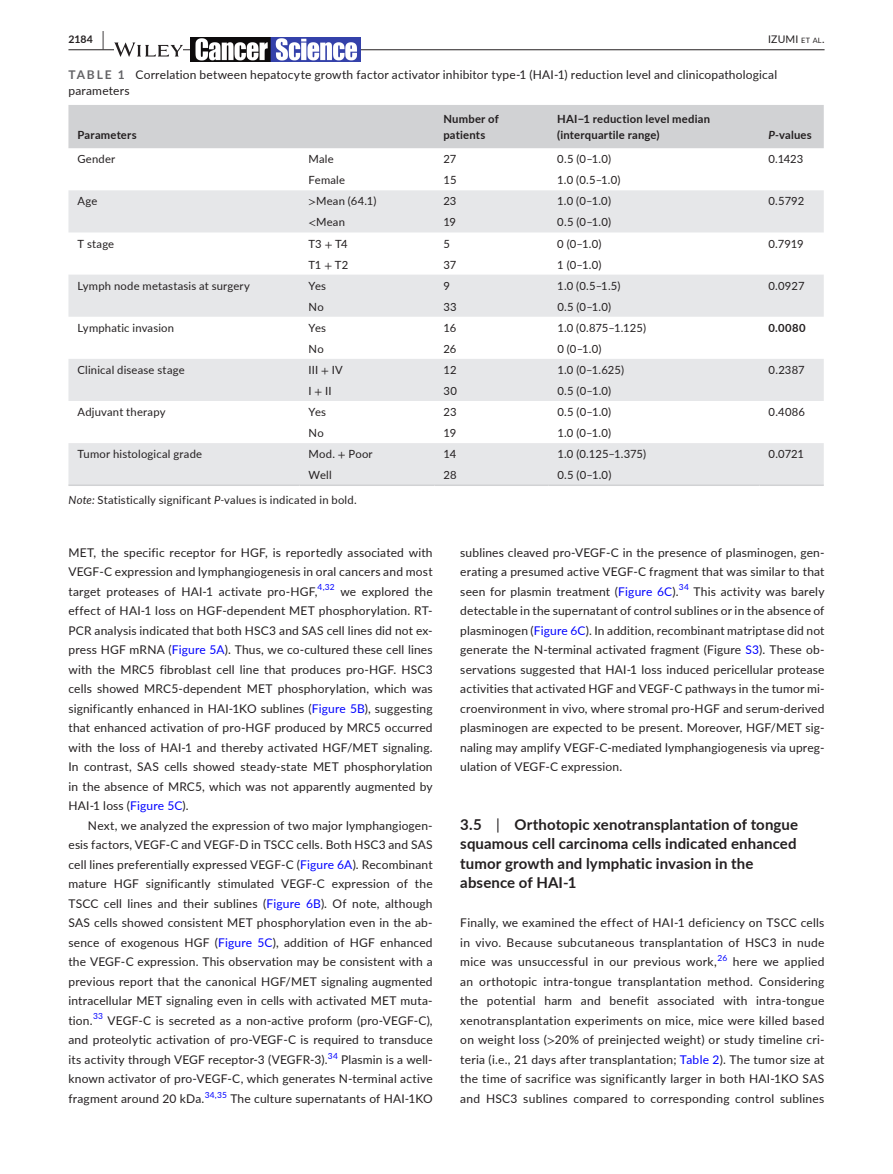
<style>
.page{position:relative;width:893px;height:1174px;background:#fff}
.page>*{position:absolute;margin:0;border:0;box-sizing:border-box;transform-origin:0 0}
.t1{font:700 15px/19.5px "Lato";letter-spacing:.005em;color:#231f20}
.t2{font:12px/19.5px "Lato";letter-spacing:.015em;color:#231f20;text-align:justify}
.t3{font:11.25px "Lato";letter-spacing:.015em;color:#231f20}
.t4{font:700 11.25px/15.8px "Lato";letter-spacing:.02em;color:#231f20}
.t5{font:10.5px "Lato";letter-spacing:.015em;color:#231f20}
.t6{font:700 10.5px "Lato";color:#231f20}
.t7{font:8.4px "Lato";color:#00f}
.s1{font-size:19.5px}
.s2{font-size:7.35px}
.s3{font-weight:700;color:#636366}
.s4{font-style:italic}
.s5{font-family:"STIX"}
.s6{color:#00f}
.s7{font-weight:400}
</style>
<div class="page">
<hr style="left:68px;top:49px;width:756px;height:1px;background:#231f20">
<svg style="left:114px;top:42px;width:69px;height:15px"></svg>
<img style="left:191px;top:38px;width:170px;height:24px">
<div style="left:68px;top:105px;width:756px;height:43px;background:#d1d2d4"></div>
<svg style="left:68px;top:190px;width:756px;height:294px;fill:#e6e7e9"></svg>
<hr style="left:68px;top:484px;width:231px;height:2px;background:#d1d2d4">
<hr style="left:299px;top:484px;width:135px;height:2px;background:#d1d2d4">
<hr style="left:434px;top:484px;width:114px;height:2px;background:#d1d2d4">
<hr style="left:548px;top:484px;width:211px;height:2px;background:#d1d2d4">
<hr style="left:759px;top:484px;width:65px;height:2px;background:#d1d2d4">
<p class="t6" style="left:68px;top:31px;width:37px">2184 <span class="s1">|</span></p>
<p class="t5" style="left:768px;top:31px;width:58px">IZUMI <span class="s2">et al</span>.</p>
<p class="t2" style="left:68px;top:66px;width:710px;line-height:16.5px"><span class="s3">TABLE 1</span> Correlation between hepatocyte growth factor activator inhibitor type-1 (HAI-1) reduction level and clinicopathological parameters</p>
<p class="t4" style="left:77px;top:126px;width:61px">Parameters</p>
<p class="t4" style="left:443px;top:111px;width:57px">Number of patients</p>
<p class="t4" style="left:557px;top:111px;width:154px">HAI−1 reduction level median (interquartile range)</p>
<p class="t4" style="left:768px;top:126px;width:45px"><span class="s4">P-</span>values</p>
<p class="t3" style="left:77px;top:151px;width:39px">Gender</p>
<p class="t3" style="left:308px;top:151px;width:27px">Male</p>
<p class="t3" style="left:443px;top:151px;width:14px">27</p>
<p class="t3" style="left:557px;top:151px;width:55px">0.5 (0–1.0)</p>
<p class="t3" style="left:768px;top:151px;width:36px">0.1423</p>
<p class="t3" style="left:308px;top:172px;width:38px">Female</p>
<p class="t3" style="left:443px;top:172px;width:15px">15</p>
<p class="t3" style="left:557px;top:172px;width:65px">1.0 (0.5–1.0)</p>
<p class="t3" style="left:77px;top:193px;width:21px">Age</p>
<p class="t3" style="left:308px;top:193px;width:69px"><span class="s5">&gt;</span>Mean (64.1)</p>
<p class="t3" style="left:443px;top:193px;width:15px">23</p>
<p class="t3" style="left:557px;top:193px;width:55px">1.0 (0–1.0)</p>
<p class="t3" style="left:768px;top:193px;width:37px">0.5792</p>
<p class="t3" style="left:308px;top:214px;width:38px"><span class="s5">&lt;</span>Mean</p>
<p class="t3" style="left:443px;top:214px;width:14px">19</p>
<p class="t3" style="left:557px;top:214px;width:55px">0.5 (0–1.0)</p>
<p class="t3" style="left:77px;top:235px;width:38px">T stage</p>
<p class="t3" style="left:308px;top:235px;width:41px">T3 <span class="s5">+</span> T4</p>
<p class="t3" style="left:443px;top:235px;width:8px">5</p>
<p class="t3" style="left:557px;top:235px;width:46px">0 (0–1.0)</p>
<p class="t3" style="left:768px;top:235px;width:37px">0.7919</p>
<p class="t3" style="left:309px;top:256px;width:41px">T1 <span class="s5">+</span> T2</p>
<p class="t3" style="left:443px;top:256px;width:14px">37</p>
<p class="t3" style="left:557px;top:256px;width:46px">1 (0–1.0)</p>
<p class="t3" style="left:78px;top:277px;width:174px">Lymph node metastasis at surgery</p>
<p class="t3" style="left:309px;top:277px;width:19px">Yes</p>
<p class="t3" style="left:443px;top:277px;width:8px">9</p>
<p class="t3" style="left:557px;top:277px;width:65px">1.0 (0.5–1.5)</p>
<p class="t3" style="left:768px;top:277px;width:37px">0.0927</p>
<p class="t3" style="left:309px;top:299px;width:17px">No</p>
<p class="t3" style="left:443px;top:299px;width:15px">33</p>
<p class="t3" style="left:557px;top:299px;width:55px">0.5 (0–1.0)</p>
<p class="t3" style="left:78px;top:320px;width:98px">Lymphatic invasion</p>
<p class="t3" style="left:309px;top:320px;width:19px">Yes</p>
<p class="t3" style="left:443px;top:320px;width:14px">16</p>
<p class="t3" style="left:557px;top:320px;width:90px">1.0 (0.875–1.125)</p>
<p class="t4" style="left:768px;top:319px;width:38px">0.0080</p>
<p class="t3" style="left:309px;top:341px;width:17px">No</p>
<p class="t3" style="left:443px;top:341px;width:14px">26</p>
<p class="t3" style="left:557px;top:341px;width:46px">0 (0–1.0)</p>
<p class="t3" style="left:78px;top:362px;width:109px">Clinical disease stage</p>
<p class="t3" style="left:309px;top:362px;width:36px">III <span class="s5">+</span> IV</p>
<p class="t3" style="left:443px;top:362px;width:15px">12</p>
<p class="t3" style="left:557px;top:362px;width:68px">1.0 (0–1.625)</p>
<p class="t3" style="left:769px;top:362px;width:38px">0.2387</p>
<p class="t3" style="left:309px;top:383px;width:25px">I<span class="s5">+</span>II</p>
<p class="t3" style="left:443px;top:383px;width:15px">30</p>
<p class="t3" style="left:557px;top:383px;width:55px">0.5 (0–1.0)</p>
<p class="t3" style="left:78px;top:404px;width:89px">Adjuvant therapy</p>
<p class="t3" style="left:309px;top:404px;width:19px">Yes</p>
<p class="t3" style="left:443px;top:404px;width:15px">23</p>
<p class="t3" style="left:557px;top:404px;width:55px">0.5 (0–1.0)</p>
<p class="t3" style="left:769px;top:404px;width:38px">0.4086</p>
<p class="t3" style="left:309px;top:425px;width:17px">No</p>
<p class="t3" style="left:443px;top:425px;width:14px">19</p>
<p class="t3" style="left:557px;top:425px;width:55px">1.0 (0–1.0)</p>
<p class="t3" style="left:78px;top:446px;width:126px">Tumor histological grade</p>
<p class="t3" style="left:309px;top:446px;width:66px">Mod. <span class="s5">+</span> Poor</p>
<p class="t3" style="left:443px;top:446px;width:14px">14</p>
<p class="t3" style="left:557px;top:446px;width:90px">1.0 (0.125–1.375)</p>
<p class="t3" style="left:769px;top:446px;width:37px">0.0721</p>
<p class="t3" style="left:309px;top:467px;width:25px">Well</p>
<p class="t3" style="left:444px;top:467px;width:15px">28</p>
<p class="t3" style="left:557px;top:467px;width:55px">0.5 (0–1.0)</p>
<p class="t3" style="left:69px;top:492px;width:290px"><span class="s4">Note:</span> Statistically significant <span class="s4">P-</span>values is indicated in bold.</p>
<p class="t2" style="left:68px;top:542px;width:366px">MET, the specific receptor for HGF, is reportedly associated with VEGF-C expression and lymphangiogenesis in oral cancers and most target proteases of HAI-1 activate pro-HGF,</p>
<p class="t7" style="left:318px;top:581px;width:19px">4,32</p>
<p class="t2" style="left:68px;top:581px;width:366px;text-indent:272px">we explored the effect of HAI-1 loss on HGF-dependent MET phosphorylation. RT-PCR analysis indicated that both HSC3 and SAS cell lines did not ex&shy;press HGF mRNA (<span class="s6">Figure 5A</span>). Thus, we co-cultured these cell lines with the MRC5 fibroblast cell line that produces pro-HGF. HSC3 cells showed MRC5-dependent MET phosphorylation, which was significantly enhanced in HAI-1KO sublines (<span class="s6">Figure 5B</span>), suggesting that enhanced activation of pro-HGF produced by MRC5 occurred with the loss of HAI-1 and thereby activated HGF/MET signaling.<br>In contrast, SAS cells showed steady-state MET phosphorylation in the absence of MRC5, which was not apparently augmented by HAI-1 loss (<span class="s6">Figure 5C</span>).</p>
<p class="t2" style="left:68px;top:815px;width:366px;text-indent:20px">Next, we analyzed the expression of two major lymphangiogen&shy;esis factors, VEGF-C and VEGF-D in TSCC cells. Both HSC3 and SAS cell lines preferentially expressed VEGF-C (<span class="s6">Figure 6A</span>). Recombinant mature HGF significantly stimulated VEGF-C expression of the TSCC cell lines and their sublines (<span class="s6">Figure 6B</span>). Of note, although SAS cells showed consistent MET phosphorylation even in the ab&shy;sence of exogenous HGF (<span class="s6">Figure 5C</span>), addition of HGF enhanced the VEGF-C expression. This observation may be consistent with a previous report that the canonical HGF/MET signaling augmented intracellular MET signaling even in cells with activated MET muta&shy;tion.<sup>33</sup> VEGF-C is secreted as a non-active proform (pro-VEGF-C), and proteolytic activation of pro-VEGF-C is required to transduce its activity through VEGF receptor-3 (VEGFR-3).<sup>34</sup> Plasmin is a well&shy;known activator of pro-VEGF-C, which generates N-terminal active fragment around 20 kDa.<sup>34,35</sup> The culture supernatants of HAI-1KO</p>
<p class="t2" style="left:460px;top:542px;width:366px">sublines cleaved pro-VEGF-C in the presence of plasminogen, gen&shy;erating a presumed active VEGF-C fragment that was similar to that seen for plasmin treatment (<span class="s6">Figure 6C</span>).</p>
<p class="t7" style="left:679px;top:581px;width:12px">34</p>
<p class="t2" style="left:460px;top:581px;width:366px;text-indent:233px">This activity was barely detectable in the supernatant of control sublines or in the absence of plasminogen (<span class="s6">Figure 6C</span>). In addition, recombinant matriptase did not generate the N-terminal activated fragment (Figure <span class="s6">S3</span>). These ob&shy;servations suggested that HAI-1 loss induced pericellular protease activities that activated HGF and VEGF-C pathways in the tumor mi&shy;croenvironment in vivo, where stromal pro-HGF and serum-derived plasminogen are expected to be present. Moreover, HGF/MET sig&shy;naling may amplify VEGF-C-mediated lymphangiogenesis via upreg&shy;ulation of VEGF-C expression.</p>
<p class="t1" style="left:460px;top:814px;width:339px">3.5 <span class="s7">|</span> Orthotopic xenotransplantation of tongue squamous cell carcinoma cells indicated enhanced tumor growth and lymphatic invasion in the absence of HAI-1</p>
<p class="t2" style="left:460px;top:912px;width:366px">Finally, we examined the effect of HAI-1 deficiency on TSCC cells in vivo. Because subcutaneous transplantation of HSC3 in nude mice was unsuccessful in our previous work,</p>
<p class="t7" style="left:717px;top:952px;width:11px">26</p>
<p class="t2" style="left:460px;top:951px;width:366px;text-indent:273px">here we applied an orthotopic intra-tongue transplantation method. Considering the potential harm and benefit associated with intra-tongue xenotransplantation experiments on mice, mice were killed based on weight loss (<span class="s5">&gt;</span>20% of preinjected weight) or study timeline cri&shy;teria (i.e., 21 days after transplantation; <span class="s6">Table 2</span>). The tumor size at the time of sacrifice was significantly larger in both HAI-1KO SAS and HSC3 sublines compared to corresponding control sublines</p>
</div>
